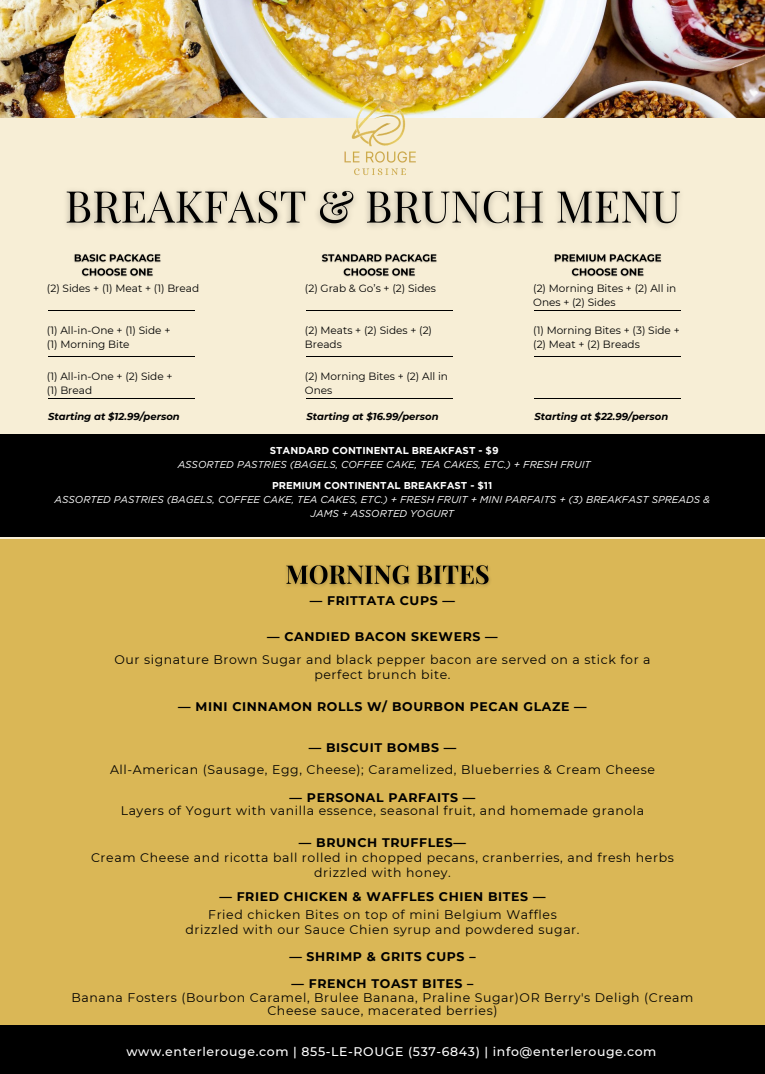
<style>
.page{position:relative;width:765px;height:1074px;background:#fff}
.page>*{position:absolute;margin:0;border:0;box-sizing:border-box;transform-origin:0 0}
.t1{font:12.48px/14.7px "Montserrat";letter-spacing:.05em;color:#000;text-align:center}
.t2{font:700 12.48px "Montserrat";letter-spacing:.05em;color:#000}
.t3{font:500 12.48px "Montserrat";letter-spacing:.05em;color:#fff}
.t4{font:10.52px/14px "Montserrat";color:#000}
.t5{font:italic 10px/13.8px "Gotham";color:#fff;text-align:center}
.t6{font:italic 700 10px "Montserrat";color:#000}
.t7{font:700 10px "Gotham";color:#fff}
.s1{font-weight:700}
</style>
<div class="page">
<div style="left:0;top:0;width:765px;height:1073px;background:#f7eed6"></div>
<hr style="left:48px;top:310px;width:146px;height:1px;background:#000">
<hr style="left:48px;top:356px;width:146px;height:1px;background:#000">
<hr style="left:306px;top:310px;width:146px;height:1px;background:#000">
<hr style="left:306px;top:356px;width:146px;height:1px;background:#000">
<hr style="left:306px;top:398px;width:147px;height:1px;background:#000">
<div style="left:0;top:538px;width:764px;height:521px;background:#dab756"></div>
<hr style="left:534px;top:310px;width:147px;height:1px;background:#000">
<hr style="left:534px;top:356px;width:147px;height:1px;background:#000">
<hr style="left:535px;top:398px;width:146px;height:1px;background:#000">
<img style="left:0;top:0;width:765px;height:117px">
<img style="left:328px;top:84px;width:103px;height:91px">
<div style="left:0;top:1024px;width:765px;height:49px;background:#000"></div>
<hr style="left:48px;top:398px;width:146px;height:1px;background:#000">
<div style="left:0;top:434px;width:765px;height:103px;background:#000"></div>
<img style="left:74px;top:254px;width:87px;height:23px">
<img style="left:321px;top:254px;width:116px;height:23px">
<img style="left:554px;top:254px;width:108px;height:23px">
<img style="left:286px;top:565px;width:204px;height:22px">
<img style="left:66px;top:175px;width:614px;height:53px">
<p class="t4" style="left:47px;top:281px;width:154px">(2) Sides + (1) Meat + (1) Bread</p>
<p class="t4" style="left:47px;top:323px;width:125px">(1) All-in-One + (1) Side +</p>
<p class="t4" style="left:47px;top:337px;width:84px">(1) Morning Bite</p>
<h5 class="t4" style="left:47px;top:369px;width:127px">(1) All-in-One + (2) Side +</h5>
<h5 class="t4" style="left:47px;top:383px;width:47px">(1) Bread</h5>
<p class="t4" style="left:305px;top:281px;width:133px">(2) Grab &amp; Go’s + (2) Sides</p>
<p class="t4" style="left:533px;top:281px;width:145px">(2) Morning Bites + (2) All in<br>Ones + (2) Sides</p>
<p class="t4" style="left:533px;top:323px;width:148px">(1) Morning Bites + (3) Side + (2) Meat + (2) Breads</p>
<p class="t4" style="left:305px;top:323px;width:129px">(2) Meats + (2) Sides + (2)<br>Breads</p>
<p class="t4" style="left:305px;top:369px;width:145px">(2) Morning Bites + (2) All in<br>Ones</p>
<p class="t6" style="left:48px;top:411px;width:133px">Starting at $12.99/person</p>
<p class="t6" style="left:306px;top:411px;width:134px">Starting at $16.99/person</p>
<p class="t6" style="left:535px;top:411px;width:135px">Starting at $22.99/person</p>
<h5 class="t7" style="left:270px;top:444px;width:230px">STANDARD CONTINENTAL BREAKFAST - $9</h5>
<h3 class="t5" style="left:178px;top:457px;width:415px">ASSORTED PASTRIES (BAGELS, COFFEE CAKE, TEA CAKES, ETC.) + FRESH FRUIT</h3>
<h5 class="t7" style="left:272px;top:480px;width:222px">PREMIUM CONTINENTAL BREAKFAST - $11</h5>
<h4 class="t5" style="left:55px;top:492px;width:657px">ASSORTED PASTRIES (BAGELS, COFFEE CAKE, TEA CAKES, ETC.) + FRESH FRUIT + MINI PARFAITS + (3) BREAKFAST SPREADS &amp;<br>JAMS + ASSORTED YOGURT</h4>
<p class="t2" style="left:310px;top:593px;width:147px">— FRITTATA CUPS —</p>
<p class="t1" style="left:114px;top:625px;width:538px;line-height:22.8px"><span class="s1">— CANDIED BACON SKEWERS —<br></span>Our signature Brown Sugar and black pepper bacon are served on a stick for a</p>
<p class="t1" style="left:314px;top:667px;width:138px">perfect brunch bite.</p>
<p class="t2" style="left:178px;top:699px;width:410px">— MINI CINNAMON ROLLS W/ BOURBON PECAN GLAZE —</p>
<p class="t1" style="left:110px;top:737px;width:546px;line-height:21.6px"><span class="s1">— BISCUIT BOMBS —<br></span>All-American (Sausage, Egg, Cheese); Caramelized, Blueberries &amp; Cream Cheese</p>
<p class="t1" style="left:121px;top:790px;width:525px;line-height:13.8px"><span class="s1">— PERSONAL PARFAITS —<br></span>Layers of Yogurt with vanilla essence, seasonal fruit, and homemade granola</p>
<p class="t1" style="left:91px;top:835px;width:584px"><span class="s1">— BRUNCH TRUFFLES—<br></span>Cream Cheese and ricotta ball rolled in chopped pecans, cranberries, and fresh herbs drizzled with honey.</p>
<h3 class="t1" style="left:208px;top:887px;width:350px;line-height:18px"><span class="s1">— FRIED CHICKEN &amp; WAFFLES CHIEN BITES —<br></span>Fried chicken Bites on top of mini Belgium Waffles</h3>
<h3 class="t1" style="left:185px;top:921px;width:396px">drizzled with our Sauce Chien syrup and powdered sugar.</h3>
<h5 class="t2" style="left:289px;top:949px;width:188px">— SHRIMP &amp; GRITS CUPS –</h5>
<h3 class="t1" style="left:71px;top:977px;width:624px;line-height:13.5px"><span class="s1">— FRENCH TOAST BITES –<br></span>Banana Fosters (Bourbon Caramel, Brulee Banana, Praline Sugar)OR Berry's Deligh (Cream<br>Cheese sauce, macerated berries)</h3>
<h5 class="t3" style="left:126px;top:1044px;width:532px">www.enterlerouge.com | 855-LE-ROUGE (537-6843) | info@enterlerouge.com</h5>
</div>
